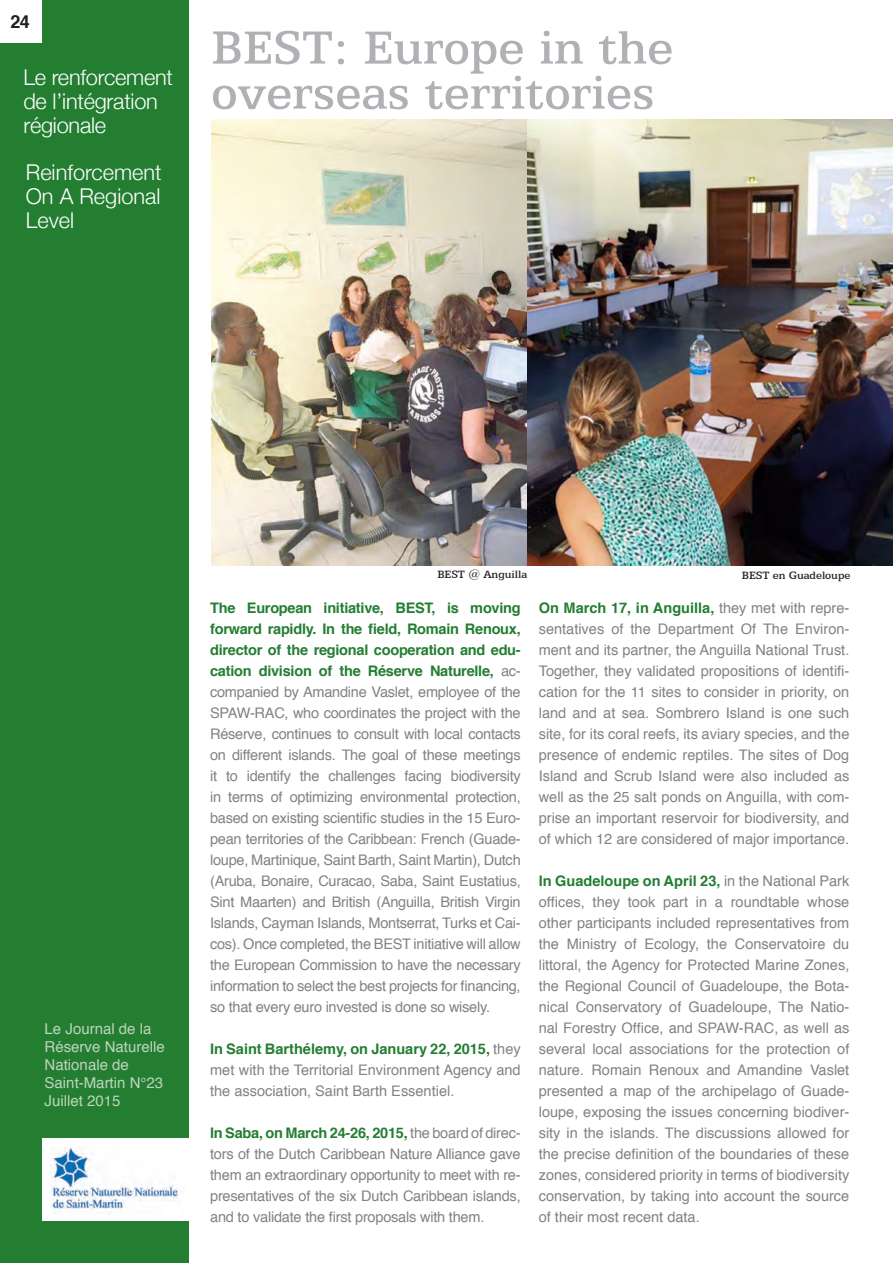
<style>
.page{position:relative;width:893px;height:1263px;background:#fff}
.page>*{position:absolute;margin:0;border:0;box-sizing:border-box;transform-origin:0 0}
.t1{font:500 52.5px/45px "Egyptian 505 BT";color:#b0b1b5}
.t2{font:300 21.75px/24px "Helvetica Neue";letter-spacing:-.01em;color:#fff}
.t3{font:700 18px "Helvetica";color:#231f20}
.t4{font:15px/18px "Helvetica";color:#bed4bb}
.t5{font:14.55px/21px "Helvetica";color:#808285;text-align:justify}
.t6{font:500 12px "Egyptian 505 BT";letter-spacing:-.005em;color:#231f20}
.s1{font-weight:700;color:#237e32}
</style>
<div class="page">
<img style="left:526px;top:119px;width:367px;height:446px">
<img style="left:211px;top:119px;width:315px;height:446px">
<div style="left:0;top:0;width:189px;height:1263px;background:#237e32"></div>
<div style="left:0;top:0;width:41px;height:43px;background:#fff"></div>
<div style="left:43px;top:1138px;width:150px;height:82px;background:#fff"></div>
<img style="left:50px;top:1147px;width:132px;height:66px">
<p class="t3" style="left:10px;top:7px;width:21px">24</p>
<h2 class="t2" style="left:23px;top:65px;width:151px">Le renforcement de l’intégration régionale</h2>
<h2 class="t2" style="left:26px;top:160px;width:137px;text-align:justify">Reinforcement On A Regional Level</h2>
<h1 class="t1" style="left:211px;top:24px;width:464px">BEST: Europe in the overseas territories</h1>
<p class="t4" style="left:45px;top:1020px;width:122px">Le Journal de la<br>Réserve Naturelle<br>Nationale de<br>Saint-Martin N°23<br>Juillet 2015</p>
<p class="t6" style="left:437px;top:567px;width:91px">BEST @ Anguilla</p>
<p class="t6" style="left:742px;top:568px;width:110px">BEST en Guadeloupe</p>
<p class="t5" style="left:210px;top:598px;width:312px"><span class="s1">The European initiative, BEST, is moving forward rapidly. In the field, Romain Renoux, director of the regional cooperation and edu&shy;cation division of the Réserve Naturelle,</span> ac&shy;companied by Amandine Vaslet, employee of the SPAW-RAC, who coordinates the project with the Réserve, continues to consult with local contacts on different islands. The goal of these meetings it to identify the challenges facing biodiversity in terms of optimizing environmental protection, based on existing scientific studies in the 15 Euro&shy;pean territories of the Caribbean: French (Guade&shy;loupe, Martinique, Saint Barth, Saint Martin), Dutch (Aruba, Bonaire, Curacao, Saba, Saint Eustatius, Sint Maarten) and British (Anguilla, British Virgin Islands, Cayman Islands, Montserrat, Turks et Cai&shy;cos). Once completed, the BEST initiative will allow the European Commission to have the necessary information to select the best projects for financing, so that every euro invested is done so wisely.</p>
<p class="t5" style="left:210px;top:1039px;width:312px"><span class="s1">In Saint Barthélemy, on January 22, 2015,</span> they met with the Territorial Environment Agency and the association, Saint Barth Essentiel.</p>
<p class="t5" style="left:210px;top:1123px;width:312px"><span class="s1">In Saba, on March 24-26, 2015,</span> the board of direc&shy;tors of the Dutch Caribbean Nature Alliance gave them an extraordinary opportunity to meet with re&shy;presentatives of the six Dutch Caribbean islands, and to validate the first proposals with them.</p>
<p class="t5" style="left:539px;top:598px;width:312px"><span class="s1">On March 17, in Anguilla,</span> they met with repre&shy;sentatives of the Department Of The Environ&shy;ment and its partner, the Anguilla National Trust.<br>Together, they validated propositions of identifi&shy;cation for the 11 sites to consider in priority, on land and at sea. Sombrero Island is one such site, for its coral reefs, its aviary species, and the presence of endemic reptiles. The sites of Dog Island and Scrub Island were also included as well as the 25 salt ponds on Anguilla, with com&shy;prise an important reservoir for biodiversity, and of which 12 are considered of major importance.</p>
<p class="t5" style="left:539px;top:871px;width:312px"><span class="s1">In Guadeloupe on April 23,</span> in the National Park offices, they took part in a roundtable whose other participants included representatives from the Ministry of Ecology, the Conservatoire du littoral, the Agency for Protected Marine Zones, the Regional Council of Guadeloupe, the Bota&shy;nical Conservatory of Guadeloupe, The Natio&shy;nal Forestry Office, and SPAW-RAC, as well as several local associations for the protection of nature. Romain Renoux and Amandine Vaslet presented a map of the archipelago of Guade&shy;loupe, exposing the issues concerning biodiver&shy;sity in the islands. The discussions allowed for the precise definition of the boundaries of these zones, considered priority in terms of biodiversity conservation, by taking into account the source of their most recent data.</p>
</div>
